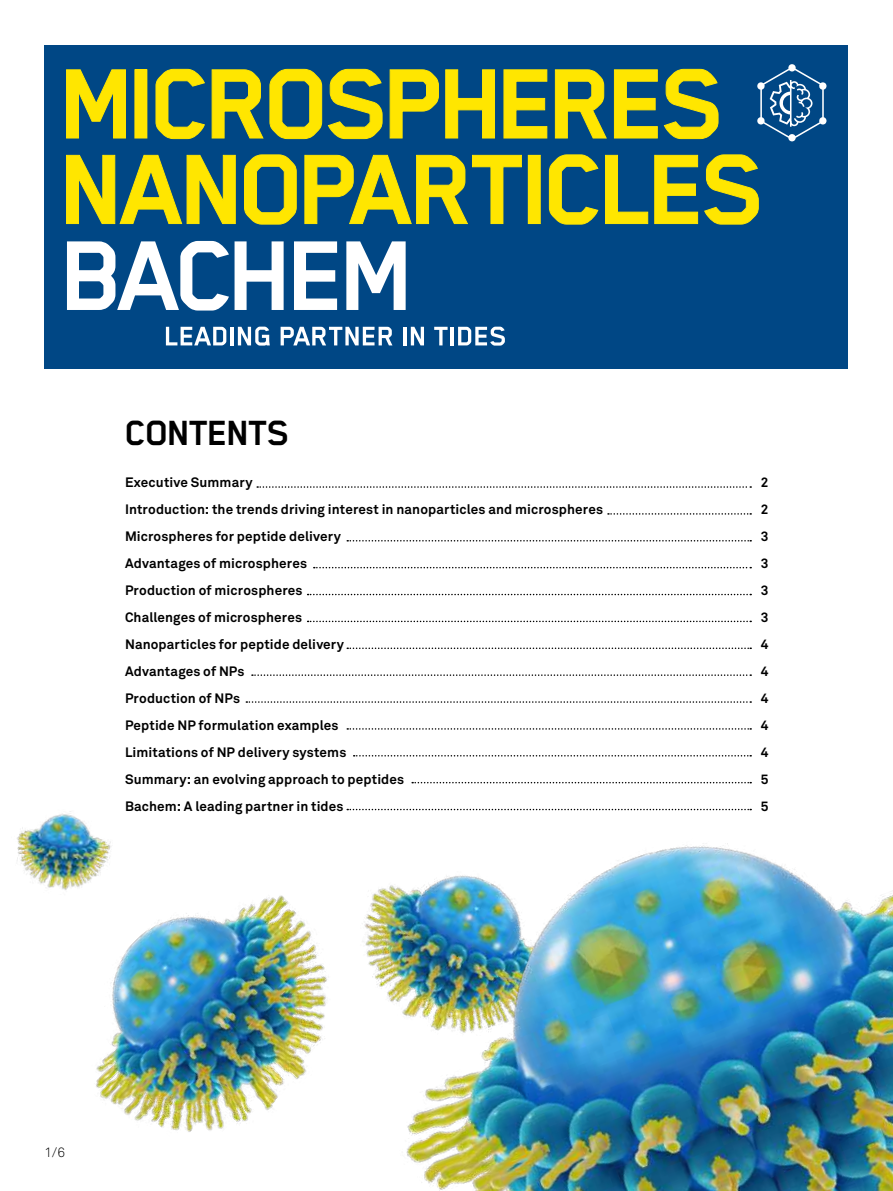
<style>
.page{position:relative;width:893px;height:1191px;background:#fff}
.page>*{position:absolute;margin:0;border:0;box-sizing:border-box;transform-origin:0 0}
.t1{font:700 114px/85.5px "Blender Pro";letter-spacing:-.055em;color:#ffe600}
.t2{font:700 40.5px "Blender Pro";letter-spacing:-.04em;color:#000}
.t3{font:700 13.5px "Akkurat Bachem Pro";letter-spacing:.01em;color:#000}
.t4{font:300 13.5px "Akkurat Bachem Pro";color:#000}
</style>
<div class="page">
<img style="left:96px;top:900px;width:167px;height:232px">
<div style="left:45px;top:45px;width:803px;height:323px;background:#004785"></div>
<svg style="left:66px;top:69px;width:60px;height:70px"></svg>
<svg style="left:155px;top:69px;width:50px;height:70px"></svg>
<svg style="left:211px;top:69px;width:111px;height:70px"></svg>
<svg style="left:328px;top:69px;width:55px;height:70px"></svg>
<svg style="left:389px;top:69px;width:50px;height:70px"></svg>
<svg style="left:445px;top:69px;width:50px;height:70px"></svg>
<svg style="left:503px;top:69px;width:45px;height:70px"></svg>
<svg style="left:555px;top:69px;width:52px;height:70px"></svg>
<svg style="left:614px;top:69px;width:44px;height:70px"></svg>
<svg style="left:664px;top:69px;width:55px;height:70px"></svg>
<svg style="left:66px;top:155px;width:170px;height:69px"></svg>
<svg style="left:244px;top:154px;width:53px;height:71px"></svg>
<svg style="left:304px;top:155px;width:218px;height:69px"></svg>
<div style="left:528px;top:155px;width:12px;height:68px;border:1px solid #ffe600"></div>
<svg style="left:549px;top:154px;width:49px;height:71px"></svg>
<svg style="left:605px;top:155px;width:43px;height:69px"></svg>
<svg style="left:654px;top:155px;width:44px;height:69px"></svg>
<svg style="left:704px;top:154px;width:55px;height:71px"></svg>
<svg style="left:67px;top:241px;width:162px;height:69px"></svg>
<svg style="left:235px;top:241px;width:49px;height:69px"></svg>
<svg style="left:294px;top:241px;width:43px;height:69px"></svg>
<svg style="left:346px;top:241px;width:60px;height:69px"></svg>
<svg style="left:166px;top:327px;width:60px;height:18px"></svg>
<hr style="left:230px;top:327px;width:4px;height:18px;background:#fff">
<svg style="left:238px;top:327px;width:32px;height:18px"></svg>
<svg style="left:281px;top:327px;width:111px;height:18px"></svg>
<hr style="left:403px;top:327px;width:4px;height:18px;background:#fff">
<svg style="left:411px;top:327px;width:13px;height:18px"></svg>
<svg style="left:434px;top:327px;width:14px;height:18px"></svg>
<hr style="left:451px;top:327px;width:3px;height:18px;background:#fff">
<svg style="left:458px;top:327px;width:47px;height:18px"></svg>
<svg style="left:757px;top:64px;width:69px;height:77px"></svg>
<img style="left:263px;top:674px;width:630px;height:517px">
<img style="left:17px;top:811px;width:108px;height:100px">
<svg style="left:257px;top:486px;width:494px;height:2px"></svg>
<svg style="left:608px;top:513px;width:143px;height:1px"></svg>
<svg style="left:347px;top:540px;width:404px;height:1px"></svg>
<svg style="left:314px;top:567px;width:437px;height:1px"></svg>
<svg style="left:308px;top:594px;width:443px;height:1px"></svg>
<svg style="left:308px;top:620px;width:443px;height:2px"></svg>
<svg style="left:347px;top:647px;width:404px;height:2px"></svg>
<svg style="left:252px;top:674px;width:499px;height:2px"></svg>
<svg style="left:246px;top:701px;width:505px;height:2px"></svg>
<svg style="left:347px;top:728px;width:404px;height:1px"></svg>
<svg style="left:354px;top:755px;width:397px;height:1px"></svg>
<svg style="left:412px;top:782px;width:339px;height:1px"></svg>
<svg style="left:347px;top:808px;width:404px;height:2px"></svg>
<h1 class="t1" style="left:62px;top:59px;width:708px">MICROSPHERES<br>NANOPARTICLES</h1>
<h2 class="t2" style="left:125px;top:411px;width:167px">CONTENTS</h2>
<p class="t3" style="left:125px;top:474px;width:129px">Executive Summary</p>
<p class="t3" style="left:761px;top:474px;width:9px">2</p>
<p class="t3" style="left:125px;top:501px;width:480px">Introduction: the trends driving interest in nanoparticles and microspheres</p>
<p class="t3" style="left:761px;top:501px;width:9px">2</p>
<p class="t3" style="left:125px;top:528px;width:217px">Microspheres for peptide delivery</p>
<p class="t3" style="left:761px;top:528px;width:9px">3</p>
<p class="t3" style="left:125px;top:555px;width:184px">Advantages of microspheres</p>
<p class="t3" style="left:761px;top:555px;width:9px">3</p>
<p class="t3" style="left:125px;top:582px;width:179px">Production of microspheres</p>
<p class="t3" style="left:761px;top:582px;width:9px">3</p>
<p class="t3" style="left:125px;top:609px;width:179px">Challenges of microspheres</p>
<p class="t3" style="left:761px;top:609px;width:9px">3</p>
<p class="t3" style="left:125px;top:636px;width:221px">Nanoparticles for peptide delivery</p>
<p class="t3" style="left:761px;top:636px;width:9px">4</p>
<p class="t3" style="left:125px;top:663px;width:121px">Advantages of NPs</p>
<p class="t3" style="left:761px;top:663px;width:9px">4</p>
<p class="t3" style="left:125px;top:690px;width:117px">Production of NPs</p>
<p class="t3" style="left:761px;top:690px;width:9px">4</p>
<p class="t3" style="left:125px;top:717px;width:215px">Peptide NP formulation examples</p>
<p class="t3" style="left:761px;top:717px;width:9px">4</p>
<p class="t3" style="left:125px;top:744px;width:223px">Limitations of NP delivery systems</p>
<p class="t3" style="left:761px;top:744px;width:9px">4</p>
<p class="t3" style="left:125px;top:771px;width:281px">Summary: an evolving approach to peptides</p>
<p class="t3" style="left:761px;top:771px;width:9px">5</p>
<p class="t3" style="left:125px;top:798px;width:220px">Bachem: A leading partner in tides</p>
<p class="t3" style="left:761px;top:798px;width:9px">5</p>
<p class="t4" style="left:45px;top:1144px;width:22px">1/6</p>
</div>
